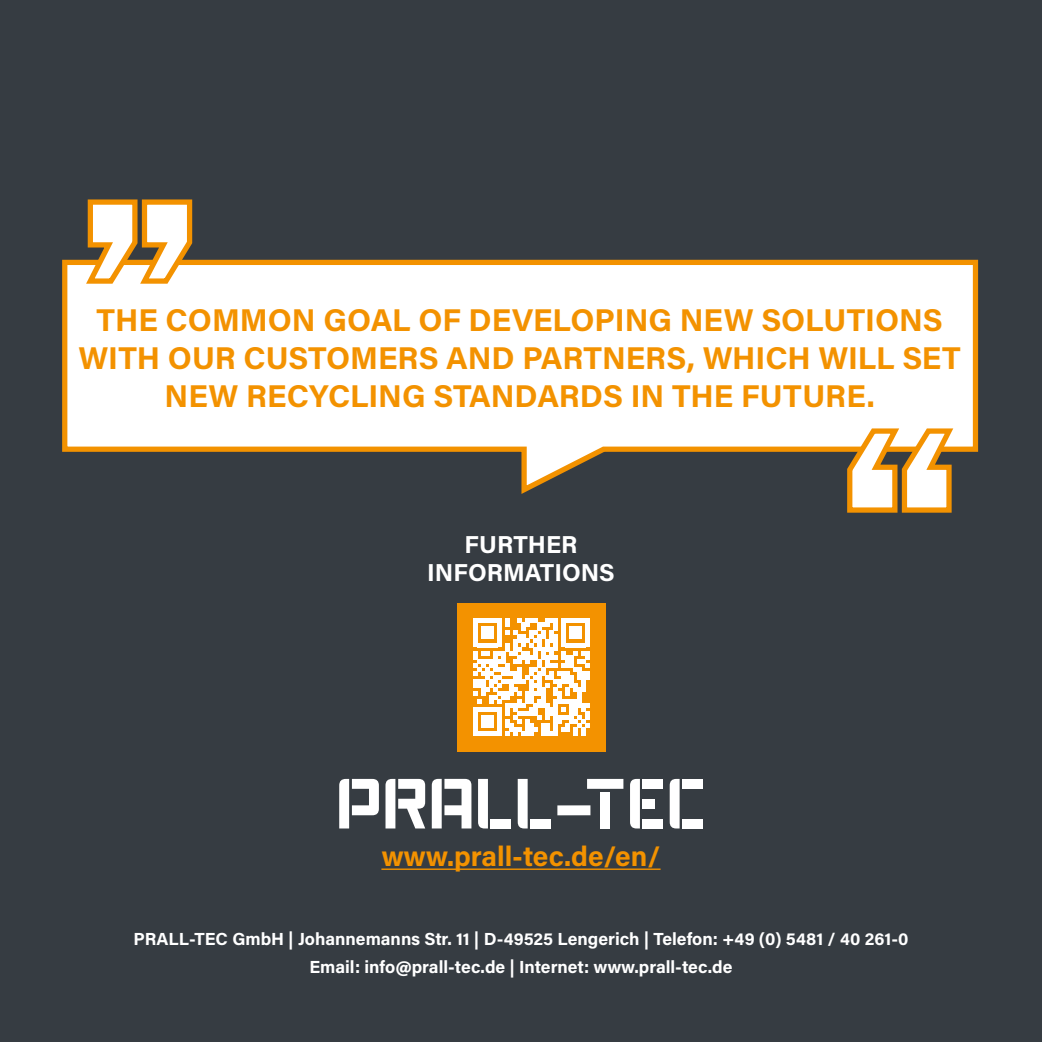
<style>
.page{position:relative;width:1042px;height:1042px;background:#363c42}
.page>*{position:absolute;margin:0;border:0;box-sizing:border-box;transform-origin:0 0}
.t1{font:700 31.5px/37.8px "Acumin Pro";color:#f39200;text-align:center}
.t2{font:700 28px "Acumin Pro";color:#f39200}
.t3{font:700 24.5px/28px "Acumin Pro";color:#fff;text-align:center}
.t4{font:700 17.5px/28px "Acumin Pro";color:#fff;text-align:center}
</style>
<div class="page">
<div style="left:457px;top:603px;width:149px;height:148px;background:#f39200"></div>
<svg style="left:473px;top:619px;width:117px;height:116px"></svg>
<div style="left:557px;top:805px;width:33px;height:10px;background:#fff"></div>
<svg style="left:385px;top:779px;width:40px;height:49px"></svg>
<svg style="left:339px;top:779px;width:40px;height:49px"></svg>
<svg style="left:432px;top:779px;width:39px;height:49px"></svg>
<div style="left:643px;top:799px;width:12px;height:9px;background:#fff"></div>
<svg style="left:630px;top:779px;width:10px;height:49px"></svg>
<div style="left:643px;top:779px;width:20px;height:10px;background:#fff"></div>
<div style="left:643px;top:818px;width:20px;height:10px;background:#fff"></div>
<div style="left:600px;top:791px;width:10px;height:37px;background:#fff"></div>
<svg style="left:587px;top:779px;width:36px;height:10px"></svg>
<div style="left:682px;top:818px;width:21px;height:10px;background:#fff"></div>
<svg style="left:670px;top:779px;width:9px;height:49px"></svg>
<div style="left:682px;top:779px;width:21px;height:10px;background:#fff"></div>
<svg style="left:518px;top:779px;width:10px;height:49px"></svg>
<div style="left:530px;top:818px;width:21px;height:10px;background:#fff"></div>
<svg style="left:478px;top:779px;width:10px;height:49px"></svg>
<div style="left:491px;top:818px;width:20px;height:10px;background:#fff"></div>
<svg style="left:62px;top:259px;width:917px;height:235px"></svg>
<svg style="left:82px;top:199px;width:113px;height:87px;background:#e0c398"></svg>
<svg style="left:844px;top:426px;width:113px;height:87px;background:#dfc398"></svg>
<hr style="left:381px;top:868px;width:279px;height:2px;background:#f39200">
<h1 class="t1" style="left:79px;top:300px;width:883px">THE COMMON GOAL OF DEVELOPING NEW SOLUTIONS<br>WITH OUR CUSTOMERS AND PARTNERS, WHICH WILL SET<br>NEW RECYCLING STANDARDS IN THE FUTURE.</h1>
<h3 class="t3" style="left:427px;top:529px;width:189px">FURTHER<br>INFORMATIONS</h3>
<h2 class="t2" style="left:381px;top:837px;width:281px">www.prall-tec.de/en/</h2>
<p class="t4" style="left:133px;top:924px;width:776px">PRALL-TEC GmbH | Johannemanns Str. 11 | D-49525 Lengerich | Telefon: +49 (0) 5481 / 40 261-0<br>Email: info@prall-tec.de | Internet: www.prall-tec.de</p>
</div>
